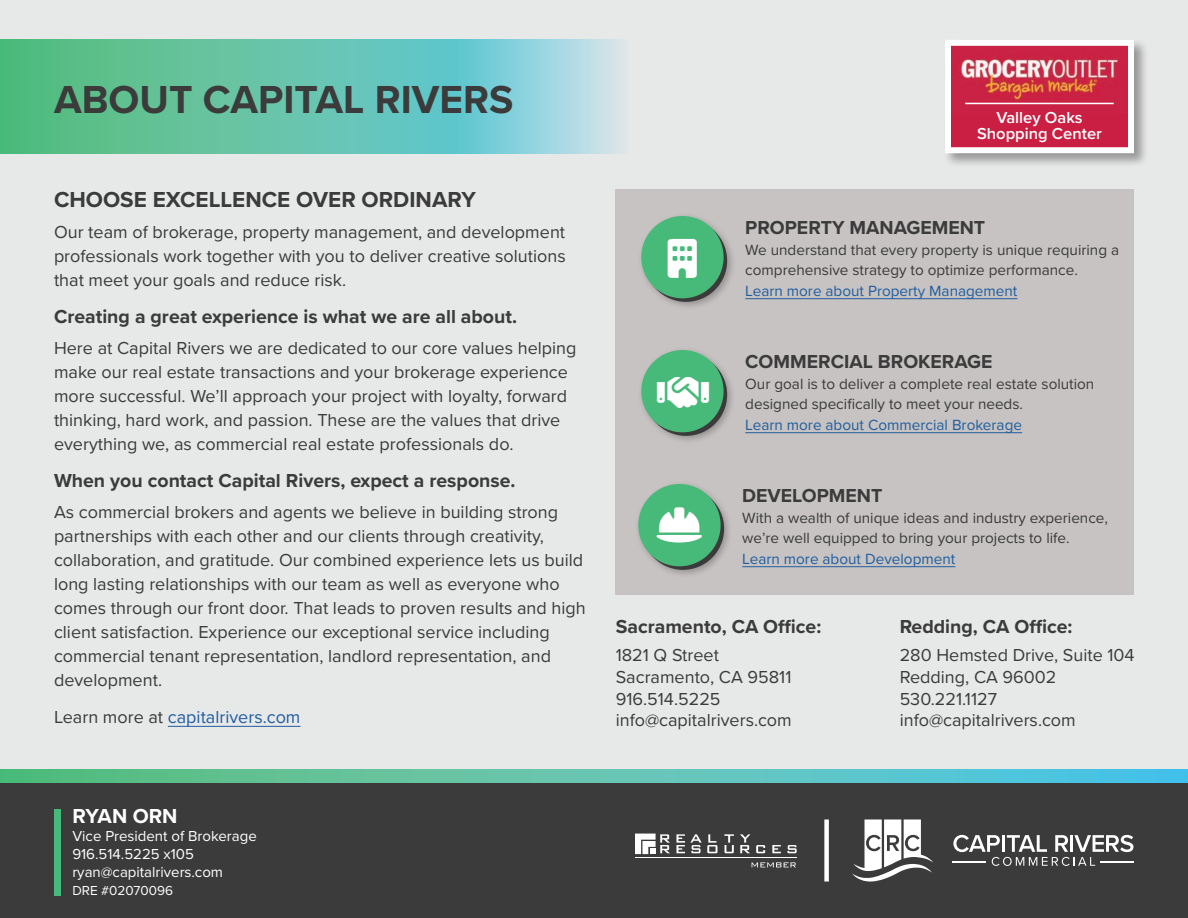
<style>
.page{position:relative;width:1188px;height:918px;background:#e7e8e8}
.page>*{position:absolute;margin:0;border:0;box-sizing:border-box;transform-origin:0 0}
.t1{font:700 40.5px "Proxima Nova";color:#3b3b3b}
.t2{font:40.2px "Font Awesome 6 Pro Solid";color:#fff}
.t3{font:39px "Font Awesome 6 Pro Solid";color:#fff}
.t4{font:700 22.5px "Proxima Nova";color:#3b3b3b}
.t5{font:700 21px "Proxima Nova";color:#fff}
.t6{font:700 19.5px "Proxima Nova";color:#3b3b3b}
.t7{font:18px/24px "Proxima Nova";color:#3b3b3b}
.t8{font:18px "Proxima Nova";color:#215e9f}
.t9{font:600 16.5px "Proxima Nova";color:#fff}
.t10{font:15.3px/20.9px "Proxima Nova";color:#3b3b3b}
.t11{font:15.3px "Proxima Nova";color:#215e9f}
.t12{font:15px "Proxima Nova";color:#fff}
.t13{font:13.5px "Proxima Nova";color:#fff}
.s1{color:#3b3b3b}
</style>
<div class="page">
<svg style="left:0;top:40px;width:621px;height:113px"></svg>
<div style="left:616px;top:189px;width:518px;height:405px;background:#c6c3c2"></div>
<div style="left:637px;top:212px;width:100px;height:99px;background:#231f20;opacity:.3"></div>
<svg style="left:645px;top:220px;width:82px;height:82px"></svg>
<div style="left:641px;top:216px;width:83px;height:82px;background:#47b978;border-radius:50%"></div>
<hr style="left:745px;top:298px;width:272px;height:1px;background:#215e9f">
<div style="left:637px;top:346px;width:100px;height:99px;background:#231f20;opacity:.3"></div>
<svg style="left:645px;top:354px;width:82px;height:82px"></svg>
<div style="left:641px;top:350px;width:83px;height:82px;background:#47b978;border-radius:50%"></div>
<hr style="left:745px;top:432px;width:277px;height:1px;background:#215e9f">
<div style="left:634px;top:480px;width:100px;height:99px;background:#231f20;opacity:.3"></div>
<svg style="left:642px;top:488px;width:82px;height:82px"></svg>
<div style="left:638px;top:484px;width:83px;height:82px;background:#47b978;border-radius:50%"></div>
<hr style="left:742px;top:566px;width:213px;height:1px;background:#215e9f">
<hr style="left:168px;top:726px;width:133px;height:1px;background:#215e9f">
<div style="left:944px;top:38px;width:205px;height:130px;background:#231f20;opacity:.4"></div>
<div style="left:948px;top:43px;width:183px;height:107px;background:#ca1f43"></div>
<img style="left:960px;top:53px;width:158px;height:52px">
<div style="left:945px;top:40px;width:189px;height:113px;border:6px solid #fff"></div>
<hr style="left:965px;top:103px;width:149px;height:1px;background:#fff">
<div style="left:0;top:783px;width:1188px;height:135px;background:#3b3b3b"></div>
<svg style="left:0;top:770px;width:1188px;height:13px"></svg>
<div style="left:54px;top:809px;width:7px;height:86px;background:#47b978"></div>
<svg style="left:756px;top:845px;width:9px;height:8px"></svg>
<svg style="left:772px;top:845px;width:9px;height:8px"></svg>
<svg style="left:787px;top:845px;width:10px;height:8px"></svg>
<svg style="left:635px;top:834px;width:35px;height:20px"></svg>
<svg style="left:676px;top:834px;width:41px;height:19px"></svg>
<svg style="left:724px;top:834px;width:10px;height:19px"></svg>
<svg style="left:740px;top:834px;width:10px;height:19px"></svg>
<hr style="left:635px;top:858px;width:162px;height:1px;background:#fff">
<svg style="left:752px;top:862px;width:44px;height:5px"></svg>
<svg style="left:953px;top:835px;width:180px;height:31px"></svg>
<hr style="left:1101px;top:861px;width:33px;height:1px;background:#fff">
<svg style="left:852px;top:819px;width:81px;height:63px"></svg>
<div style="left:824px;top:819px;width:5px;height:63px;background:#fff"></div>
<p class="t1" style="left:54px;top:69px;width:461px">ABOUT CAPITAL RIVERS</p>
<p class="t4" style="left:54px;top:182px;width:424px">CHOOSE EXCELLENCE OVER ORDINARY</p>
<p class="t7" style="left:54px;top:219px;width:513px;text-align:justify">Our team of brokerage, property management, and development professionals work together with you to deliver creative solutions that meet your goals and reduce risk.</p>
<p class="t6" style="left:54px;top:302px;width:465px">Creating a great experience is what we are all about.</p>
<p class="t7" style="left:54px;top:335px;width:524px">Here at Capital Rivers we are dedicated to our core values helping make our real estate transactions and your brokerage experience more successful. We’ll approach your project with loyalty, forward thinking, hard work, and passion. These are the values that drive everything we, as commercial real estate professionals do.</p>
<p class="t6" style="left:54px;top:466px;width:463px">When you contact Capital Rivers, expect a response.</p>
<p class="t7" style="left:54px;top:499px;width:533px">As commercial brokers and agents we believe in building strong partnerships with each other and our clients through creativity, collaboration, and gratitude. Our combined experience lets us build long lasting relationships with our team as well as everyone who comes through our front door. That leads to proven results and high client satisfaction. Experience our exceptional service including commercial tenant representation, landlord representation, and development.</p>
<p class="t8" style="left:54px;top:704px;width:248px"><span class="s1">Learn more at</span> capitalrivers.com</p>
<p class="t5" style="left:72px;top:800px;width:107px">RYAN ORN</p>
<p class="t12" style="left:72px;top:825px;width:186px">Vice President of Brokerage</p>
<p class="t12" style="left:72px;top:843px;width:123px">916.514.5225 x105</p>
<p class="t12" style="left:72px;top:861px;width:152px">ryan@capitalrivers.com</p>
<p class="t13" style="left:72px;top:880px;width:102px">DRE #02070096</p>
<p class="t3" style="left:668px;top:239px;width:31px">◆●■</p>
<p class="t2" style="left:657px;top:504px;width:47px">●▼▲▼</p>
<p class="t9" style="left:996px;top:105px;width:88px">Valley Oaks</p>
<p class="t9" style="left:977px;top:121px;width:126px">Shopping Center</p>
<p class="t6" style="left:745px;top:213px;width:242px">PROPERTY MANAGEMENT</p>
<p class="t10" style="left:745px;top:238px;width:375px">We understand that every property is unique requiring a comprehensive strategy to optimize performance.</p>
<p class="t11" style="left:745px;top:280px;width:274px">Learn more about Property Management</p>
<p class="t6" style="left:745px;top:347px;width:249px">COMMERCIAL BROKERAGE</p>
<p class="t10" style="left:745px;top:372px;width:351px">Our goal is to deliver a complete real estate solution designed specifically to meet your needs.</p>
<p class="t11" style="left:745px;top:414px;width:278px">Learn more about Commercial Brokerage</p>
<p class="t6" style="left:742px;top:481px;width:142px">DEVELOPMENT</p>
<p class="t10" style="left:742px;top:506px;width:367px">With a wealth of unique ideas and industry experience, we’re well equipped to bring your projects to life.</p>
<p class="t11" style="left:742px;top:548px;width:215px">Learn more about Development</p>
<p class="t6" style="left:616px;top:612px;width:207px">Sacramento, CA Office:</p>
<p class="t7" style="left:616px;top:643px;width:105px">1821 Q Street</p>
<p class="t7" style="left:616px;top:664px;width:177px">Sacramento, CA 95811</p>
<p class="t7" style="left:616px;top:686px;width:106px">916.514.5225</p>
<p class="t7" style="left:616px;top:707px;width:178px">info@capitalrivers.com</p>
<p class="t6" style="left:900px;top:612px;width:174px">Redding, CA Office:</p>
<p class="t7" style="left:900px;top:643px;width:236px">280 Hemsted Drive, Suite 104</p>
<p class="t7" style="left:900px;top:664px;width:158px">Redding, CA 96002</p>
<p class="t7" style="left:900px;top:686px;width:99px">530.221.1127</p>
<p class="t7" style="left:900px;top:707px;width:178px">info@capitalrivers.com</p>
</div>
